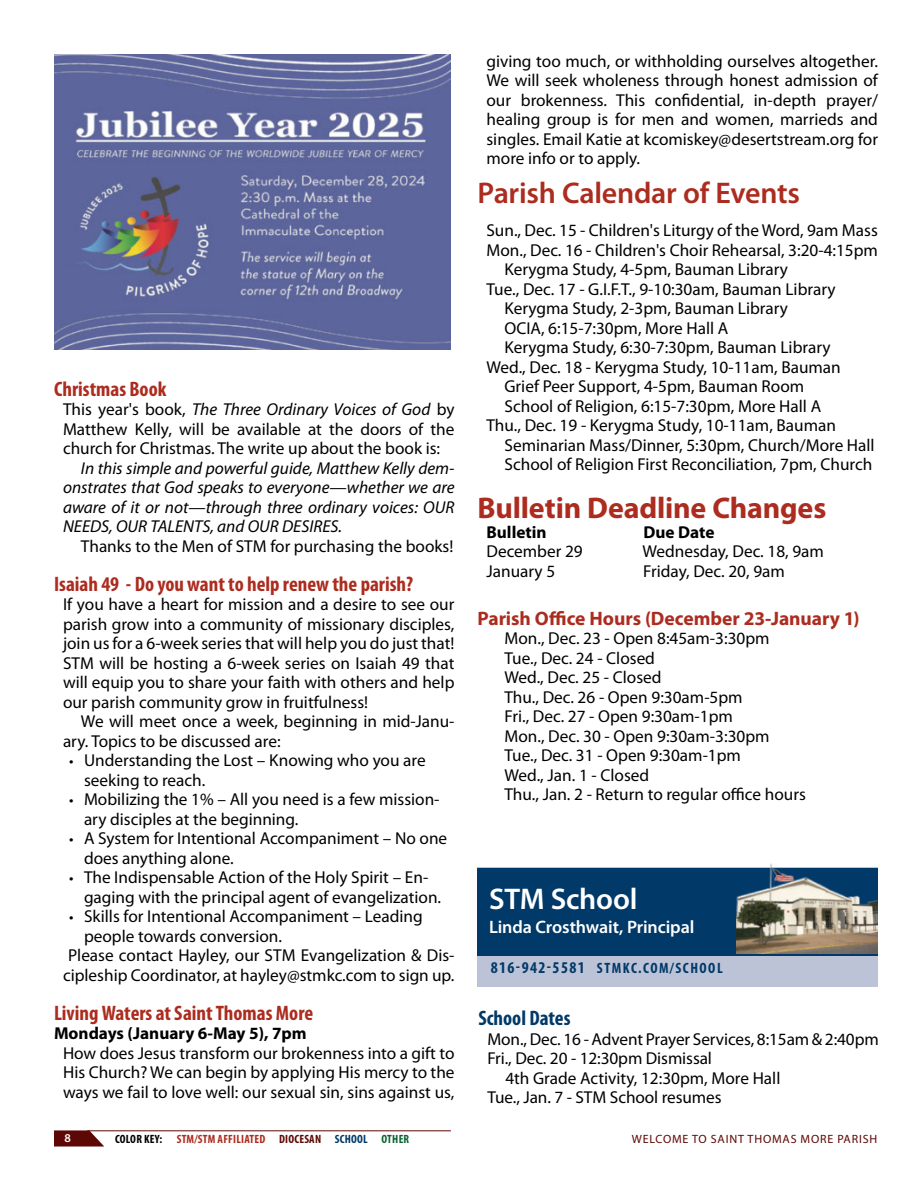
<style>
.page{position:relative;width:918px;height:1188px;background:#fff}
.page>*{position:absolute;margin:0;border:0;box-sizing:border-box;transform-origin:0 0}
.t1{font:700 30px "Myriad Pro";letter-spacing:-.005em;color:#ac2c1f}
.t2{font:600 30px "Myriad Pro";letter-spacing:-.01em;color:#ac2c1f}
.t3{font:600 30px "Myriad Pro";letter-spacing:-.005em;color:#fff}
.t4{font:700 condensed 21px "Gpshty Myriad Pro";color:#ac2c1f}
.t5{font:700 condensed 21px "Gpshty Myriad Pro";color:#013968}
.t6{font:700 19.5px "Myriad Pro";letter-spacing:-.005em;color:#ac2c1f}
.t7{font:600 18px "Myriad Pro";letter-spacing:-.005em;color:#fff}
.t8{font:17.25px/19.5px "Csfchf Myriad Pro";color:#000}
.t9{font:italic 17.25px/19.5px "Myriad Pro";color:#000;text-align:justify}
.t10{font:700 17.25px "Myriad Pro";color:#000}
.t11{font:700 condensed 15px "Gpshty Myriad Pro";letter-spacing:.1em;color:#013968}
.t12{font:700 condensed 12px "Pfmntj Myriad Pro";letter-spacing:.02em;color:#ac2c1f}
.t13{font:12px "Brbfnr Myriad Pro";letter-spacing:.07em;color:#5d0804}
.t14{font:600 12px "Myriad Pro";color:#fff}
.s1{font-family:"Csfchf Myriad Pro";font-style:normal}
.s2{font-size:15.75px}
.s3{font-size:16.5px}
.s4{color:#000}
.s5{color:#5d0804}
.s6{color:#013968}
.s7{color:#0d6333}
</style>
<div class="page">
<svg style="left:54px;top:1130px;width:50px;height:17px"></svg>
<hr style="left:87px;top:1130px;width:364px;height:1px;background:#5d0804">
<div style="left:477px;top:868px;width:401px;height:119px;background:#bdc3d7"></div>
<div style="left:477px;top:868px;width:401px;height:88px;background:#013968"></div>
<img style="left:736px;top:863px;width:142px;height:90px">
<img style="left:54px;top:54px;width:397px;height:296px">
<p class="t4" style="left:54px;top:376px;width:114px">Christmas Book</p>
<p class="t9" style="left:63px;top:400px;width:393px"><span class="s1">This year's book,</span> The Three Ordinary Voices of God <span class="s1">by</span></p>
<p class="t8" style="left:63px;top:419px;width:393px">Matthew Kelly, will be available at the doors of the church for Christmas. The write up about the book is:</p>
<p class="t9" style="left:63px;top:458px;width:393px;text-indent:18px">In this simple and powerful guide, Matthew Kelly dem&shy;onstrates that God speaks to everyone—whether we are aware of it or not—through three ordinary voices: OUR NEEDS, OUR TALENTS, and OUR DESIRES.</p>
<p class="t8" style="left:81px;top:536px;width:374px">Thanks to the Men of STM for purchasing the books!</p>
<p class="t4" style="left:54px;top:571px;width:361px">Isaiah 49 - Do you want to help renew the parish?</p>
<p class="t8" style="left:63px;top:595px;width:393px;text-align:justify">If you have a heart for mission and a desire to see our parish grow into a community of missionary disciples, join us for a 6-week series that will help you do just that!<br>STM will be hosting a 6-week series on Isaiah 49 that will equip you to share your faith with others and help our parish community grow in fruitfulness!</p>
<p class="t8" style="left:63px;top:712px;width:393px;text-indent:18px">We will meet once a week, beginning in mid-Janu&shy;ary. Topics to be discussed are:</p>
<p class="t8" style="left:84px;top:751px;width:343px;text-indent:-15px"><span class="s2">•</span> Understanding the Lost – Knowing who you are seeking to reach.</p>
<p class="t8" style="left:84px;top:790px;width:357px;text-indent:-15px"><span class="s2">•</span> Mobilizing the 1% – All you need is a few mission&shy;ary disciples at the beginning.</p>
<p class="t8" style="left:84px;top:829px;width:365px;text-indent:-15px"><span class="s2">•</span> A System for Intentional Accompaniment – No one does anything alone.</p>
<p class="t8" style="left:84px;top:868px;width:359px;text-indent:-15px"><span class="s2">•</span> The Indispensable Action of the Holy Spirit – En&shy;gaging with the principal agent of evangelization.</p>
<p class="t8" style="left:69px;top:907px;width:355px"><span class="s2">•</span> Skills for Intentional Accompaniment – Leading</p>
<p class="t8" style="left:84px;top:926px;width:200px">people towards conversion.</p>
<p class="t8" style="left:68px;top:946px;width:388px">Please contact Hayley, our STM Evangelization &amp; Dis-</p>
<p class="t8" style="left:63px;top:965px;width:393px">cipleship Coordinator, at hayley@stmkc.com to sign up.</p>
<p class="t4" style="left:54px;top:1000px;width:261px">Living Waters at Saint Thomas More</p>
<p class="t10" style="left:54px;top:1022px;width:254px">Mondays (January 6-May 5), 7pm</p>
<p class="t8" style="left:63px;top:1043px;width:393px;text-align:justify">How does Jesus transform our brokenness into a gift to His Church? We can begin by applying His mercy to the ways we fail to love well: our sexual sin, sins against us,</p>
<p class="t8" style="left:486px;top:51px;width:393px;text-align:justify">giving too much, or withholding ourselves altogether.<br>We will seek wholeness through honest admission of our brokenness. This confidential, in-depth prayer/ healing group is for men and women, marrieds and singles. Email Katie at kcomiskey@desertstream.org for more info or to apply.</p>
<h1 class="t2" style="left:477px;top:174px;width:324px">Parish Calendar of Events</h1>
<p class="t8" style="left:486px;top:221px;width:393px">Sun., Dec. 15 - Children's Liturgy of the Word, 9am Mass</p>
<p class="t8" style="left:486px;top:240px;width:393px">Mon., Dec. 16 - Children's Choir Rehearsal, 3:20-4:15pm</p>
<p class="t8" style="left:504px;top:260px;width:285px">Kerygma Study, 4-5pm, Bauman Library</p>
<p class="t8" style="left:486px;top:279px;width:351px">Tue., Dec. 17 - G.I.F.T., 9-10:30am, Bauman Library</p>
<p class="t8" style="left:504px;top:299px;width:285px">Kerygma Study, 2-3pm, Bauman Library</p>
<p class="t8" style="left:504px;top:318px;width:225px">OCIA, 6:15-7:30pm, More Hall A</p>
<p class="t8" style="left:504px;top:338px;width:328px">Kerygma Study, 6:30-7:30pm, Bauman Library</p>
<p class="t8" style="left:486px;top:357px;width:356px">Wed., Dec. 18 - Kerygma Study, 10-11am, Bauman</p>
<p class="t8" style="left:504px;top:377px;width:301px">Grief Peer Support, 4-5pm, Bauman Room</p>
<p class="t8" style="left:504px;top:396px;width:318px">School of Religion, 6:15-7:30pm, More Hall A</p>
<p class="t8" style="left:486px;top:416px;width:351px">Thu., Dec. 19 - Kerygma Study, 10-11am, Bauman</p>
<p class="t8" style="left:504px;top:435px;width:372px">Seminarian Mass/Dinner, 5:30pm, Church/More Hall</p>
<p class="t8" style="left:504px;top:455px;width:369px">School of Religion First Reconciliation, 7pm, Church</p>
<h1 class="t1" style="left:477px;top:489px;width:350px">Bulletin Deadline Changes</h1>
<p class="t10" style="left:486px;top:521px;width:62px">Bulletin</p>
<p class="t10" style="left:643px;top:521px;width:73px">Due Date</p>
<p class="t8" style="left:486px;top:542px;width:98px">December 29</p>
<p class="t8" style="left:643px;top:542px;width:183px">Wednesday, Dec. 18, 9am</p>
<p class="t8" style="left:486px;top:561px;width:70px">January 5</p>
<p class="t8" style="left:643px;top:561px;width:143px">Friday, Dec. 20, 9am</p>
<p class="t6" style="left:477px;top:606px;width:383px">Parish Office Hours (December 23-January 1)</p>
<p class="t8" style="left:504px;top:629px;width:303px">Mon., Dec. 23 - Open 8:45am-3:30pm<br>Tue., Dec. 24 - Closed<br>Wed., Dec. 25 - Closed<br>Thu., Dec. 26 - Open 9:30am-5pm<br>Fri., Dec. 27 - Open 9:30am-1pm<br>Mon., Dec. 30 - Open 9:30am-3:30pm<br>Tue., Dec. 31 - Open 9:30am-1pm<br>Wed., Jan. 1 - Closed<br>Thu., Jan. 2 - Return to regular office hours</p>
<h1 class="t3" style="left:489px;top:880px;width:150px">STM School</h1>
<p class="t7" style="left:489px;top:915px;width:207px">Linda Crosthwait, Principal</p>
<p class="t11" style="left:491px;top:959px;width:234px"><span class="s3">816-942-5581</span> STMKC.COM/SCHOOL</p>
<p class="t5" style="left:478px;top:1005px;width:94px">School Dates</p>
<p class="t8" style="left:487px;top:1029px;width:393px">Mon., Dec. 16 - Advent Prayer Services, 8:15am &amp; 2:40pm</p>
<p class="t8" style="left:487px;top:1048px;width:226px">Fri., Dec. 20 - 12:30pm Dismissal</p>
<p class="t8" style="left:505px;top:1068px;width:277px">4th Grade Activity, 12:30pm, More Hall</p>
<p class="t8" style="left:487px;top:1087px;width:236px">Tue., Jan. 7 - STM School resumes</p>
<p class="t14" style="left:64px;top:1131px;width:8px">8</p>
<p class="t12" style="left:115px;top:1132px;width:296px"><span class="s4">COLOR KEY:</span> STM/STM AFFILIATED <span class="s5">DIOCESAN</span> <span class="s6">SCHOOL</span> <span class="s7">OTHER</span></p>
<p class="t13" style="left:632px;top:1132px;width:247px">WELCOME TO SAINT THOMAS MORE PARISH</p>
</div>
